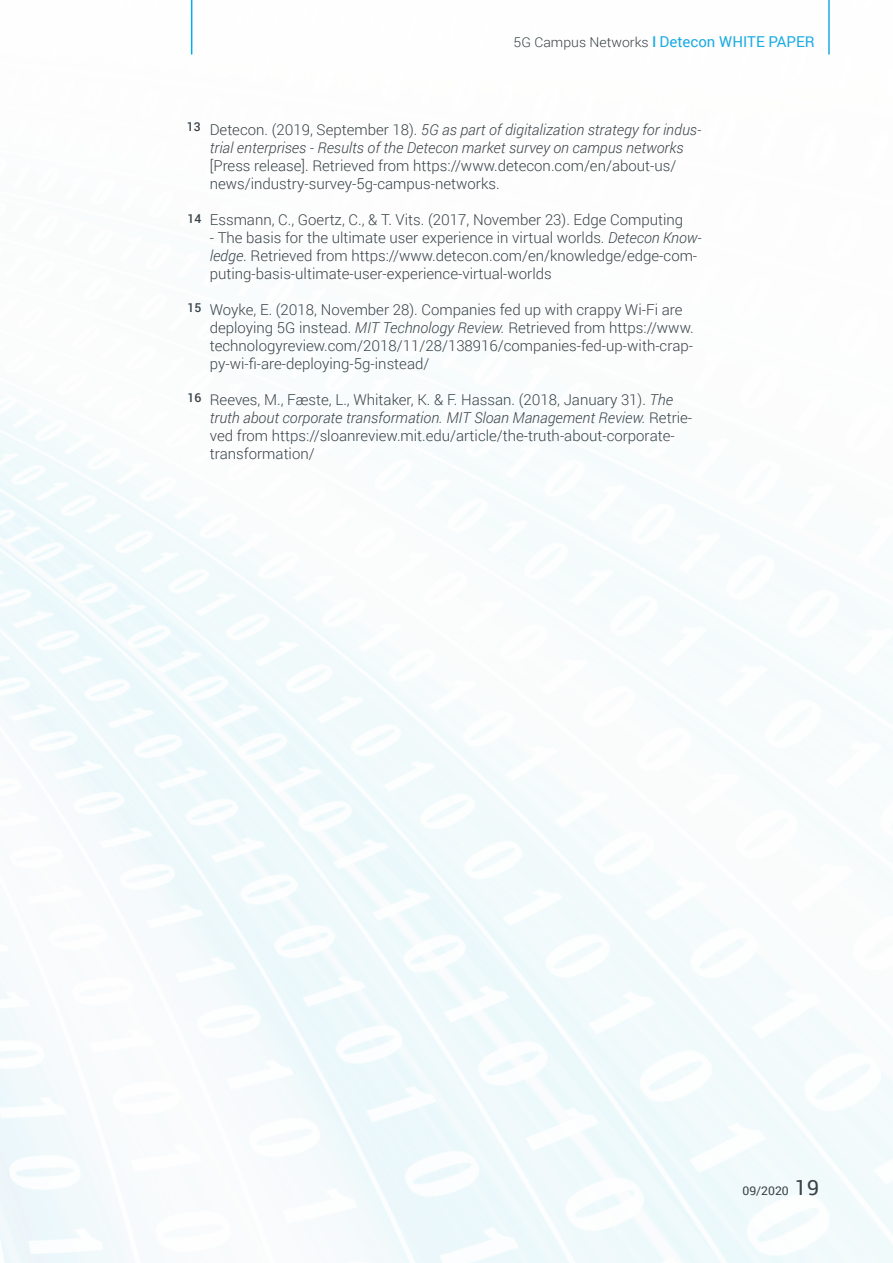
<style>
.page{position:relative;width:893px;height:1263px;background:#fff}
.page>*{position:absolute;margin:0;border:0;box-sizing:border-box;transform-origin:0 0}
.Fließschrift_dunkelg{font:300 15px/18px "Roboto";color:#394347}
.t1{font:15px "Roboto";color:#1bace3}
.Diagramm10pt{font:500 12.3px "Roboto";color:#394347}
.t2{font:12px "Roboto";color:#394347}
.s1{font-weight:300;font-size:13.5px;color:#394347}
.s2{font-weight:500}
.s3{font-style:italic}
.s4{font-size:21px}
</style>
<div class="page">
<hr style="left:191px;top:0;width:1px;height:55px;background:#00aeef">
<p class="t1" style="left:514px;top:31px;width:303px"><span class="s1">5G Campus Networks</span> <span class="s2">I</span> Detecon WHITE PAPER</p>
<p class="Diagramm10pt" style="left:187px;top:118px;width:15px">13</p>
<p class="Diagramm10pt" style="left:188px;top:210px;width:15px">14</p>
<p class="Diagramm10pt" style="left:188px;top:299px;width:15px">15</p>
<p class="Diagramm10pt" style="left:188px;top:388px;width:15px">16</p>
<p class="Fließschrift_dunkelg" style="left:210px;top:120px;width:493px">Detecon. (2019, September 18). <span class="s3">5G as part of digitalization strategy for indus&shy;trial enterprises - Results of the Detecon market survey on campus networks </span>[Press release]. Retrieved from https://www.detecon.com/en/about-us/ news/industry-survey-5g-campus-networks.</p>
<p class="Fließschrift_dunkelg" style="left:210px;top:210px;width:475px">Essmann, C., Goertz, C., &amp; T. Vits. (2017, November 23). Edge Computing</p>
<p class="Fließschrift_dunkelg" style="left:210px;top:228px;width:493px">- The basis for the ultimate user experience in virtual worlds. <span class="s3">Detecon Know&shy;ledge</span>. Retrieved from https://www.detecon.com/en/knowledge/edge-com&shy;puting-basis-ultimate-user-experience-virtual-worlds</p>
<p class="Fließschrift_dunkelg" style="left:210px;top:300px;width:485px">Woyke, E. (2018, November 28). Companies fed up with crappy Wi-Fi are deploying 5G instead. <span class="s3">MIT Technology Review.</span> Retrieved from https://www. technologyreview.com/2018/11/28/138916/companies-fed-up-with-crap&shy;py-wi-fi-are-deploying-5g-instead/</p>
<p class="Fließschrift_dunkelg" style="left:210px;top:390px;width:484px">Reeves, M., Fæste, L., Whitaker, K. &amp; F. Hassan. (2018, January 31). <span class="s3">The truth about corporate transformation. MIT Sloan Management Review.</span> Retrie&shy;ved from https://sloanreview.mit.edu/article/the-truth-about-corporate&shy;transformation/</p>
<p class="t2" style="left:742px;top:1182px;width:78px">09/2020 <span class="s4">19</span></p>
</div>
